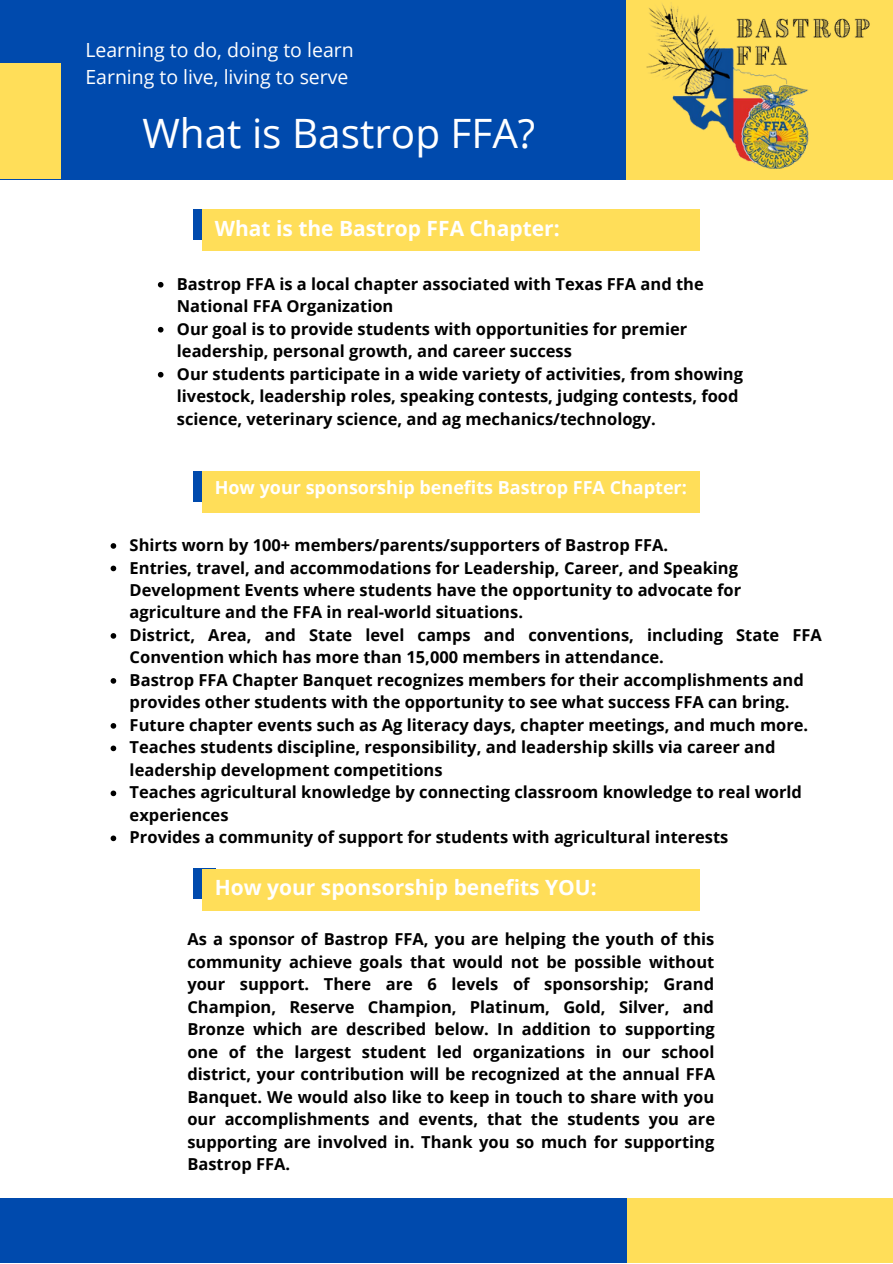
<style>
.page{position:relative;width:893px;height:1264px;background:#fff}
.page>*{position:absolute;margin:0;border:0;box-sizing:border-box;transform-origin:0 0}
.t1{font:40.5px "Open Sans";color:#fff}
.t2{font:700 21px "Open Sans";color:#fff}
.t3{font:19.5px/27px "Open Sans";color:#fff}
.t4{font:700 18px "Open Sans";color:#fff}
.t5{font:700 16.5px/22.5px "Open Sans";color:#000}
</style>
<div class="page">
<div style="left:0;top:0;width:626px;height:179px;background:#004aad"></div>
<div style="left:626px;top:0;width:266px;height:179px;background:#ffde59"></div>
<div style="left:0;top:64px;width:61px;height:115px;background:#ffde59"></div>
<div style="left:626px;top:1198px;width:266px;height:64px;background:#ffde59"></div>
<div style="left:0;top:1198px;width:626px;height:64px;background:#004aad"></div>
<img style="left:646px;top:4px;width:224px;height:165px">
<svg style="left:111px;top:543px;width:5px;height:5px"></svg>
<svg style="left:111px;top:565px;width:5px;height:6px"></svg>
<svg style="left:111px;top:633px;width:5px;height:5px"></svg>
<svg style="left:111px;top:678px;width:5px;height:5px"></svg>
<svg style="left:111px;top:723px;width:5px;height:5px"></svg>
<svg style="left:111px;top:745px;width:5px;height:6px"></svg>
<svg style="left:111px;top:790px;width:5px;height:6px"></svg>
<svg style="left:111px;top:835px;width:5px;height:6px"></svg>
<svg style="left:158px;top:282px;width:5px;height:5px"></svg>
<svg style="left:158px;top:327px;width:5px;height:5px"></svg>
<svg style="left:158px;top:372px;width:5px;height:5px"></svg>
<div style="left:193px;top:471px;width:22px;height:30px;background:#004aad"></div>
<div style="left:203px;top:471px;width:496px;height:41px;background:#ffde59"></div>
<div style="left:193px;top:210px;width:22px;height:30px;background:#004aad"></div>
<div style="left:203px;top:210px;width:496px;height:41px;background:#ffde59"></div>
<div style="left:193px;top:868px;width:22px;height:31px;background:#004aad"></div>
<div style="left:203px;top:868px;width:496px;height:42px;background:#ffde59"></div>
<p class="t3" style="left:85px;top:36px;width:270px">Learning to do, doing to learn<br>Earning to live, living to serve</p>
<h1 class="t1" style="left:142px;top:105px;width:394px">What is Bastrop FFA?</h1>
<p class="t2" style="left:215px;top:213px;width:346px">What is the Bastrop FFA Chapter:</p>
<p class="t5" style="left:177px;top:272px;width:567px">Bastrop FFA is a local chapter associated with Texas FFA and the National FFA Organization<br>Our goal is to provide students with opportunities for premier leadership, personal growth, and career success<br>Our students participate in a wide variety of activities, from showing livestock, leadership roles, speaking contests, judging contests, food science, veterinary science, and ag mechanics/technology.</p>
<p class="t4" style="left:215px;top:474px;width:473px">How your sponsorship benefits Bastrop FFA Chapter:</p>
<p class="t5" style="left:130px;top:533px;width:693px">Shirts worn by 100+ members/parents/supporters of Bastrop FFA.<br>Entries, travel, and accommodations for Leadership, Career, and Speaking Development Events where students have the opportunity to advocate for agriculture and the FFA in real-world situations.<br>District, Area, and State level camps and conventions, including State FFA Convention which has more than 15,000 members in attendance.<br>Bastrop FFA Chapter Banquet recognizes members for their accomplishments and provides other students with the opportunity to see what success FFA can bring.<br>Future chapter events such as Ag literacy days, chapter meetings, and much more.<br>Teaches students discipline, responsibility, and leadership skills via career and leadership development competitions<br>Teaches agricultural knowledge by connecting classroom knowledge to real world experiences<br>Provides a community of support for students with agricultural interests</p>
<p class="t2" style="left:215px;top:872px;width:383px">How your sponsorship benefits YOU:</p>
<p class="t5" style="left:187px;top:927px;width:529px;text-align:justify">As a sponsor of Bastrop FFA, you are helping the youth of this community achieve goals that would not be possible without your support. There are 6 levels of sponsorship; Grand Champion, Reserve Champion, Platinum, Gold, Silver, and Bronze which are described below. In addition to supporting one of the largest student led organizations in our school district, your contribution will be recognized at the annual FFA Banquet. We would also like to keep in touch to share with you our accomplishments and events, that the students you are supporting are involved in. Thank you so much for supporting Bastrop FFA.</p>
</div>
